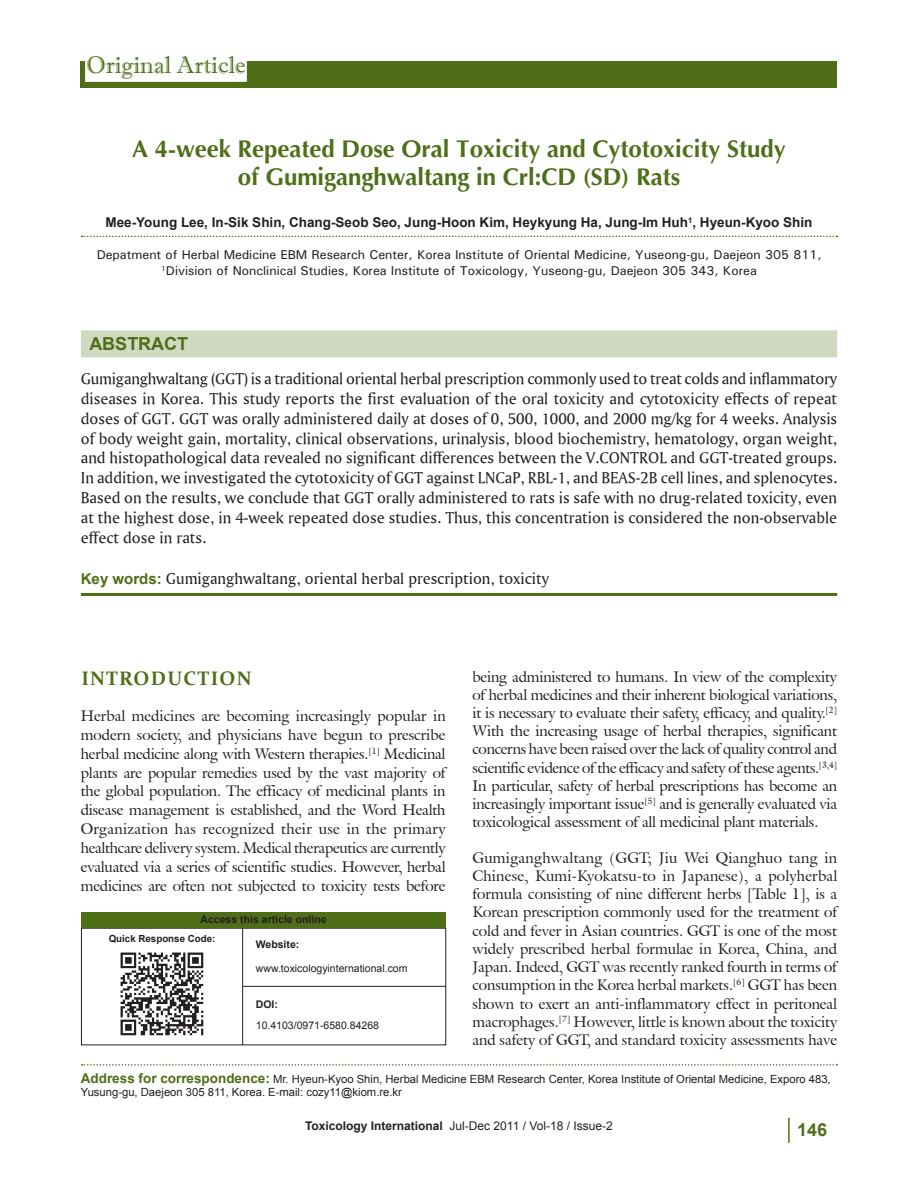
<style>
.page{position:relative;width:918px;height:1188px;background:#fff}
.page>*{position:absolute;margin:0;border:0;box-sizing:border-box;transform-origin:0 0}
.AT{font:700 24px/28.8px "Optima";color:#4e6e17;text-align:center}
.AH{font:24px "Imprint MT Shadow";color:#4e6e17}
.t1{font:700 19.5px "Constantia";letter-spacing:.06em;color:#4e6e17}
.ABSH{font:700 18px "Arial";color:#4e6e17}
.ABS{font:16.5px/19.8px "Ameretto Normal";color:#231f20;text-align:justify}
.Key_Word{font:16.5px "Amerigo BT Roman A";color:#231f20}
.Tex{font:15px/18.3px "Galliard IT Cby BT";letter-spacing:-.01em;color:#231f20;text-align:justify}
.AU{font:700 13.5px "Arial";color:#231f20}
.AFF{font:500 12.75px/15.3px "Univers";color:#231f20;text-align:center}
.t2{font:12px "Arial";color:#231f20}
.ADD{font:11.25px/13.5px "Arial";color:#231f20}
.t3{font:10.5px "Arial";color:#231f20}
.t4{font:700 10.5px "Arial";color:#231f20}
.t5{font:700 9.75px "Arial";color:#231f20}
.s1{font-family:"Arial";font-weight:700;font-size:15px;color:#4e6e17}
.s2{font-weight:700;font-size:13.5px;color:#4e6e17}
.s3{font-weight:700}
</style>
<div class="page">
<hr style="left:788px;top:1118px;width:2px;height:25px;background:#4e6e17">
<svg style="left:82px;top:236px;width:755px;height:1px"></svg>
<div style="left:81px;top:330px;width:756px;height:27px;background:#d0dac0"></div>
<hr style="left:81px;top:593px;width:756px;height:3px;background:#4e6e17">
<div style="left:81px;top:61px;width:756px;height:27px;background:#4e6e17"></div>
<div style="left:85px;top:52px;width:162px;height:30px;background:#fff"></div>
<svg style="left:82px;top:1064px;width:755px;height:2px"></svg>
<div style="left:81px;top:912px;width:365px;height:16px;background:#4e6e17"></div>
<hr style="left:243px;top:986px;width:203px;height:1px;background:#231f20">
<hr style="left:242px;top:928px;width:1px;height:117px;background:#231f20">
<img style="left:120px;top:952px;width:84px;height:84px">
<p class="AH" style="left:86px;top:51px;width:161px">Original Article</p>
<p class="AT" style="left:132px;top:134px;width:655px">A 4-week Repeated Dose Oral Toxicity and Cytotoxicity Study of Gumiganghwaltang in Crl:CD (SD) Rats</p>
<p class="AU" style="left:106px;top:214px;width:708px">Mee-Young Lee, In-Sik Shin, Chang-Seob Seo, Jung-Hoon Kim, Heykyung Ha, Jung-Im Huh<sup>1</sup>, Hyeun-Kyoo Shin</p>
<p class="AFF" style="left:97px;top:247px;width:726px">Depatment of Herbal Medicine EBM Research Center, Korea Institute of Oriental Medicine, Yuseong-gu, Daejeon 305 811,<br><sup>1</sup>Division of Nonclinical Studies, Korea Institute of Toxicology, Yuseong-gu, Daejeon 305 343, Korea</p>
<p class="ABSH" style="left:89px;top:331px;width:100px">ABSTRACT</p>
<p class="ABS" style="left:81px;top:368px;width:758px">Gumiganghwaltang (GGT) is a traditional oriental herbal prescription commonly used to treat colds and inflammatory diseases in Korea. This study reports the first evaluation of the oral toxicity and cytotoxicity effects of repeat doses of GGT. GGT was orally administered daily at doses of 0, 500, 1000, and 2000 mg/kg for 4 weeks. Analysis of body weight gain, mortality, clinical observations, urinalysis, blood biochemistry, hematology, organ weight, and histopathological data revealed no significant differences between the V.CONTROL and GGT-treated groups.<br>In addition, we investigated the cytotoxicity of GGT against LNCaP, RBL-1, and BEAS-2B cell lines, and splenocytes.<br>Based on the results, we conclude that GGT orally administered to rats is safe with no drug-related toxicity, even at the highest dose, in 4-week repeated dose studies. Thus, this concentration is considered the non-observable effect dose in rats.</p>
<p class="Key_Word" style="left:81px;top:569px;width:470px"><span class="s1">Key words:</span> Gumiganghwaltang, oriental herbal prescription, toxicity</p>
<p class="Tex" style="left:472px;top:667px;width:366px">being administered to humans. In view of the complexity of herbal medicines and their inherent biological variations, it is necessary to evaluate their safety, efficacy, and quality.<sup>[2] </sup>With the increasing usage of herbal therapies, significant concerns have been raised over the lack of quality control and scientific evidence of the efficacy and safety of these agents.<sup>[3,4] </sup>In particular, safety of herbal prescriptions has become an increasingly important issue<sup>[5]</sup> and is generally evaluated via toxicological assessment of all medicinal plant materials.</p>
<p class="Tex" style="left:472px;top:848px;width:366px">Gumiganghwaltang (GGT; Jiu Wei Qianghuo tang in Chinese, Kumi-Kyokatsu-to in Japanese), a polyherbal formula consisting of nine different herbs [Table 1], is a Korean prescription commonly used for the treatment of cold and fever in Asian countries. GGT is one of the most widely prescribed herbal formulae in Korea, China, and Japan. Indeed, GGT was recently ranked fourth in terms of consumption in the Korea herbal markets.<sup>[6]</sup> GGT has been shown to exert an anti-inflammatory effect in peritoneal macrophages.<sup>[7]</sup> However, little is known about the toxicity and safety of GGT, and standard toxicity assessments have</p>
<p class="ADD" style="left:81px;top:1072px;width:751px"><span class="s2">Address for correspondence:</span> Mr. Hyeun-Kyoo Shin, Herbal Medicine EBM Research Center, Korea Institute of Oriental Medicine, Exporo 483,<br>Yusung-gu, Daejeon 305 811, Korea. E-mail: cozy11@kiom.re.kr</p>
<h1 class="t1" style="left:81px;top:665px;width:172px">INTRODUCTION</h1>
<p class="Tex" style="left:81px;top:706px;width:366px;line-height:18.9px">Herbal medicines are becoming increasingly popular in modern society, and physicians have begun to prescribe herbal medicine along with Western therapies.<sup>[1]</sup> Medicinal plants are popular remedies used by the vast majority of the global population. The efficacy of medicinal plants in disease management is established, and the Word Health Organization has recognized their use in the primary healthcare delivery system. Medical therapeutics are currently evaluated via a series of scientific studies. However, herbal medicines are often not subjected to toxicity tests before</p>
<p class="t4" style="left:201px;top:913px;width:128px">Access this article online</p>
<p class="t5" style="left:109px;top:932px;width:108px">Quick Response Code:</p>
<p class="t4" style="left:256px;top:937px;width:45px">Website:</p>
<p class="t3" style="left:256px;top:962px;width:153px">www.toxicologyinternational.com</p>
<p class="t4" style="left:256px;top:997px;width:24px">DOI:</p>
<p class="t3" style="left:256px;top:1019px;width:125px">10.4103/0971-6580.84268</p>
<p class="t2" style="left:305px;top:1118px;width:309px"><span class="s3">Toxicology International</span> Jul-Dec 2011 / Vol-18 / Issue-2</p>
<p class="ABSH" style="left:797px;top:1118px;width:32px">146</p>
</div>
